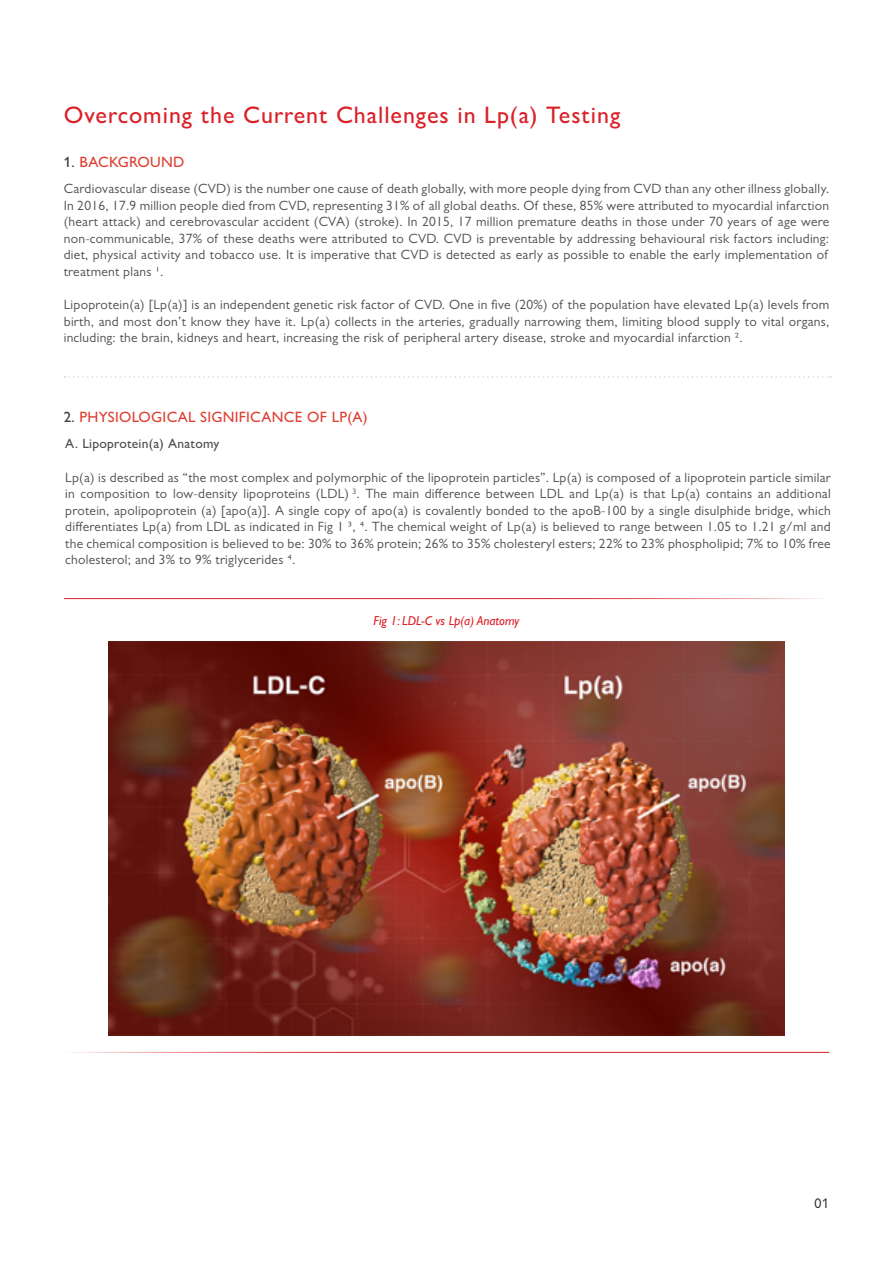
<style>
.page{position:relative;width:893px;height:1263px;background:#fff}
.page>*{position:absolute;margin:0;border:0;box-sizing:border-box;transform-origin:0 0}
.t1{font:500 24px "Gill Sans MT Pro";letter-spacing:.04em;color:#da2128}
.Section_title_6_Colu{font:500 15px "Gill Sans MT Pro";letter-spacing:.02em;color:#dd3f32}
.FRONT_PAGE_TITLE{font:13.95px "Gill Sans MT Pro";color:#231f20}
.Body_Copy{font:13.5px/16.5px "Gill Sans MT Pro";letter-spacing:.02em;color:#4b4c4d;text-align:justify}
.Body_Copy-2{font:500 13.5px "Gill Sans MT Pro";letter-spacing:.02em;color:#4b4c4d}
.t2{font:italic 12.9px "Gill Sans";color:#da2128}
.s1{color:#3e3e3f}
</style>
<div class="page">
<svg style="left:65px;top:376px;width:766px;height:2px"></svg>
<hr style="left:64px;top:598px;width:765px;height:1px;background:#da2128">
<hr style="left:64px;top:1052px;width:765px;height:1px;background:#da2128">
<img style="left:108px;top:642px;width:677px;height:393px">
<p class="t1" style="left:64px;top:100px;width:558px">Overcoming the Current Challenges in Lp(a) Testing</p>
<p class="Section_title_6_Colu" style="left:64px;top:153px;width:122px"><span class="s1">1.</span> BACKGROUND</p>
<p class="Body_Copy" style="left:64px;top:180px;width:767px">Cardiovascular disease (CVD) is the number one cause of death globally, with more people dying from CVD than any other illness globally.<br>In 2016, 17.9 million people died from CVD, representing 31% of all global deaths. Of these, 85% were attributed to myocardial infarction (heart attack) and cerebrovascular accident (CVA) (stroke). In 2015, 17 million premature deaths in those under 70 years of age were non-communicable, 37% of these deaths were attributed to CVD. CVD is preventable by addressing behavioural risk factors including: diet, physical activity and tobacco use. It is imperative that CVD is detected as early as possible to enable the early implementation of treatment plans 1.</p>
<p class="Body_Copy" style="left:64px;top:296px;width:767px">Lipoprotein(a) [Lp(a)] is an independent genetic risk factor of CVD. One in five (20%) of the population have elevated Lp(a) levels from birth, and most don’t know they have it. Lp(a) collects in the arteries, gradually narrowing them, limiting blood supply to vital organs, including: the brain, kidneys and heart, increasing the risk of peripheral artery disease, stroke and myocardial infarction 2.</p>
<p class="Section_title_6_Colu" style="left:64px;top:408px;width:305px"><span class="s1">2.</span> PHYSIOLOGICAL SIGNIFICANCE OF LP(A)</p>
<p class="Body_Copy-2" style="left:65px;top:436px;width:156px">A. Lipoprotein(a) Anatomy</p>
<p class="Body_Copy" style="left:65px;top:469px;width:767px">Lp(a) is described as “the most complex and polymorphic of the lipoprotein particles”. Lp(a) is composed of a lipoprotein particle similar in composition to low-density lipoproteins (LDL) <sup>3</sup>. The main difference between LDL and Lp(a) is that Lp(a) contains an additional protein, apolipoprotein (a) [apo(a)]. A single copy of apo(a) is covalently bonded to the apoB-100 by a single disulphide bridge, which differentiates Lp(a) from LDL as indicated in Fig 1 3, 4. The chemical weight of Lp(a) is believed to range between 1.05 to 1.21 g/ml and the chemical composition is believed to be: 30% to 36% protein; 26% to 35% cholesteryl esters; 22% to 23% phospholipid; 7% to 10% free cholesterol; and 3% to 9% triglycerides 4.</p>
<p class="t2" style="left:374px;top:613px;width:147px">Fig 1: LDL-C vs Lp(a) Anatomy</p>
<p class="FRONT_PAGE_TITLE" style="left:815px;top:1195px;width:16px">01</p>
</div>
